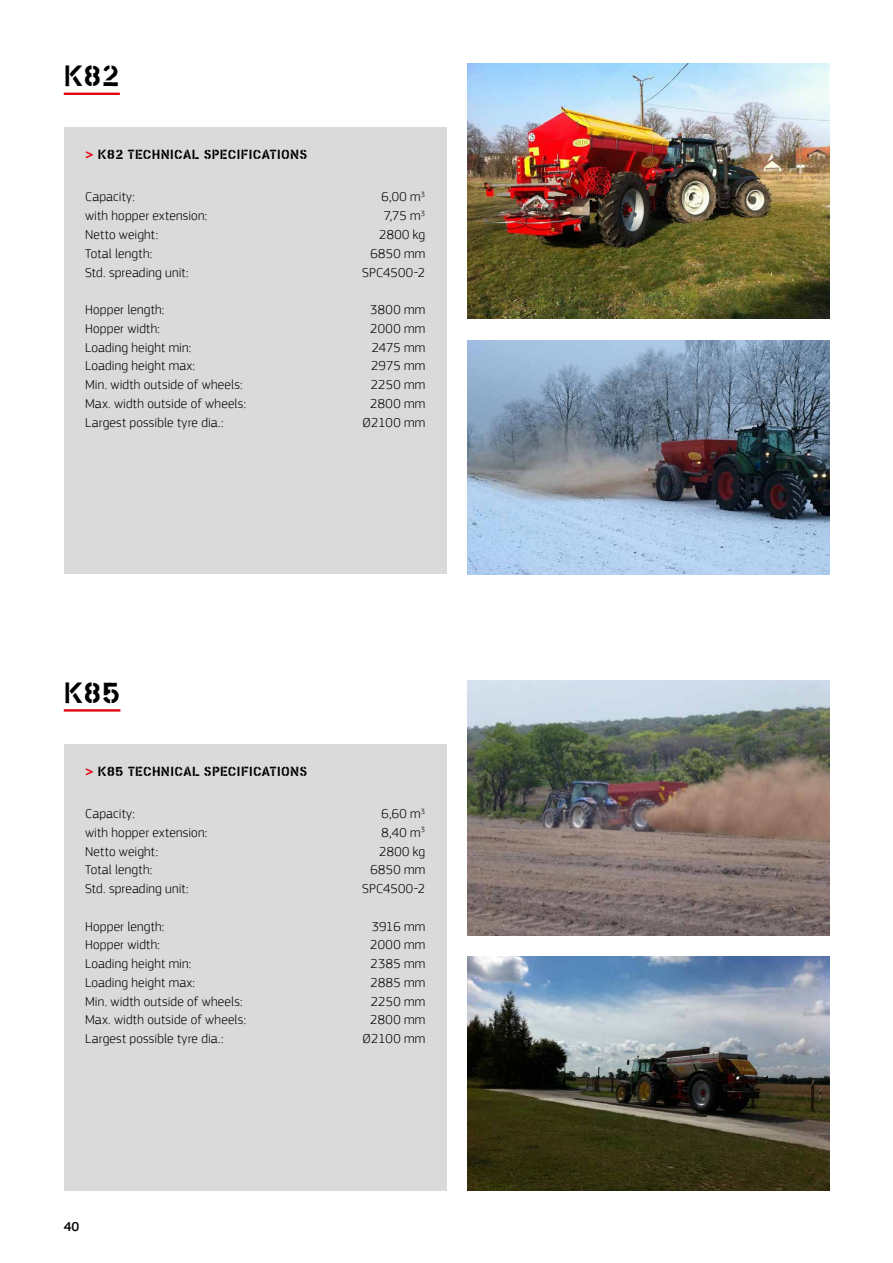
<style>
.page{position:relative;width:893px;height:1263px;background:#fff}
.page>*{position:absolute;margin:0;border:0;box-sizing:border-box;transform-origin:0 0}
.t1{font:30px "PF Stamps Pro Rough";letter-spacing:-.02em;color:#000}
.t2{font:300 13.5px/18.8px "PF Square Sans Pro";letter-spacing:.015em;color:#000;text-align:right}
.t3{font:13.5px "PF Stamps Pro Solid";letter-spacing:.015em;color:#000}
.t4{font:500 13.5px "PF Square Sans Pro";color:#000}
.s1{color:#e30613}
</style>
<div class="page">
<div style="left:64px;top:128px;width:382px;height:446px;background:#dadada"></div>
<div style="left:64px;top:744px;width:382px;height:447px;background:#dadada"></div>
<img style="left:468px;top:64px;width:361px;height:255px">
<img style="left:468px;top:340px;width:361px;height:234px">
<hr style="left:64px;top:93px;width:56px;height:2px;background:#e30613">
<img style="left:468px;top:680px;width:361px;height:255px">
<hr style="left:64px;top:709px;width:56px;height:3px;background:#e30613">
<img style="left:468px;top:957px;width:361px;height:234px">
<h1 class="t1" style="left:64px;top:59px;width:58px">K82</h1>
<p class="t3" style="left:85px;top:147px;width:224px"><span class="s1">&gt;</span> K82 TECHNICAL SPECIFICATIONS</p>
<p class="t2" style="left:85px;top:188px;width:124px;text-align:left">Capacity:<br>with hopper extension:<br>Netto weight:<br>Total length:<br>Std. spreading unit:</p>
<p class="t2" style="left:85px;top:300px;width:163px;text-align:left">Hopper length:<br>Hopper width:<br>Loading height min:<br>Loading height max:<br>Min. width outside of wheels:<br>Max. width outside of wheels:<br>Largest possible tyre dia.:</p>
<p class="t2" style="left:362px;top:188px;width:65px">6,00 m<sup>3<br></sup>7,75 m<sup>3<br></sup>2800 kg<br>6850 mm<br>SPC4500-2</p>
<p class="t2" style="left:362px;top:300px;width:64px">3800 mm<br>2000 mm<br>2475 mm<br>2975 mm<br>2250 mm<br>2800 mm<br>Ø2100 mm</p>
<h1 class="t1" style="left:64px;top:675px;width:58px">K85</h1>
<p class="t3" style="left:85px;top:763px;width:224px"><span class="s1">&gt;</span> K85 TECHNICAL SPECIFICATIONS</p>
<p class="t2" style="left:85px;top:804px;width:124px;text-align:left">Capacity:<br>with hopper extension:<br>Netto weight:<br>Total length:<br>Std. spreading unit:</p>
<p class="t2" style="left:85px;top:917px;width:163px;text-align:left">Hopper length:<br>Hopper width:<br>Loading height min:<br>Loading height max:<br>Min. width outside of wheels:<br>Max. width outside of wheels:<br>Largest possible tyre dia.:</p>
<p class="t2" style="left:362px;top:804px;width:65px">6,60 m<sup>3<br></sup>8,40 m<sup>3<br></sup>2800 kg<br>6850 mm<br>SPC4500-2</p>
<p class="t2" style="left:362px;top:917px;width:64px">3916 mm<br>2000 mm<br>2385 mm<br>2885 mm<br>2250 mm<br>2800 mm<br>Ø2100 mm</p>
<p class="t4" style="left:64px;top:1218px;width:17px">40</p>
</div>
